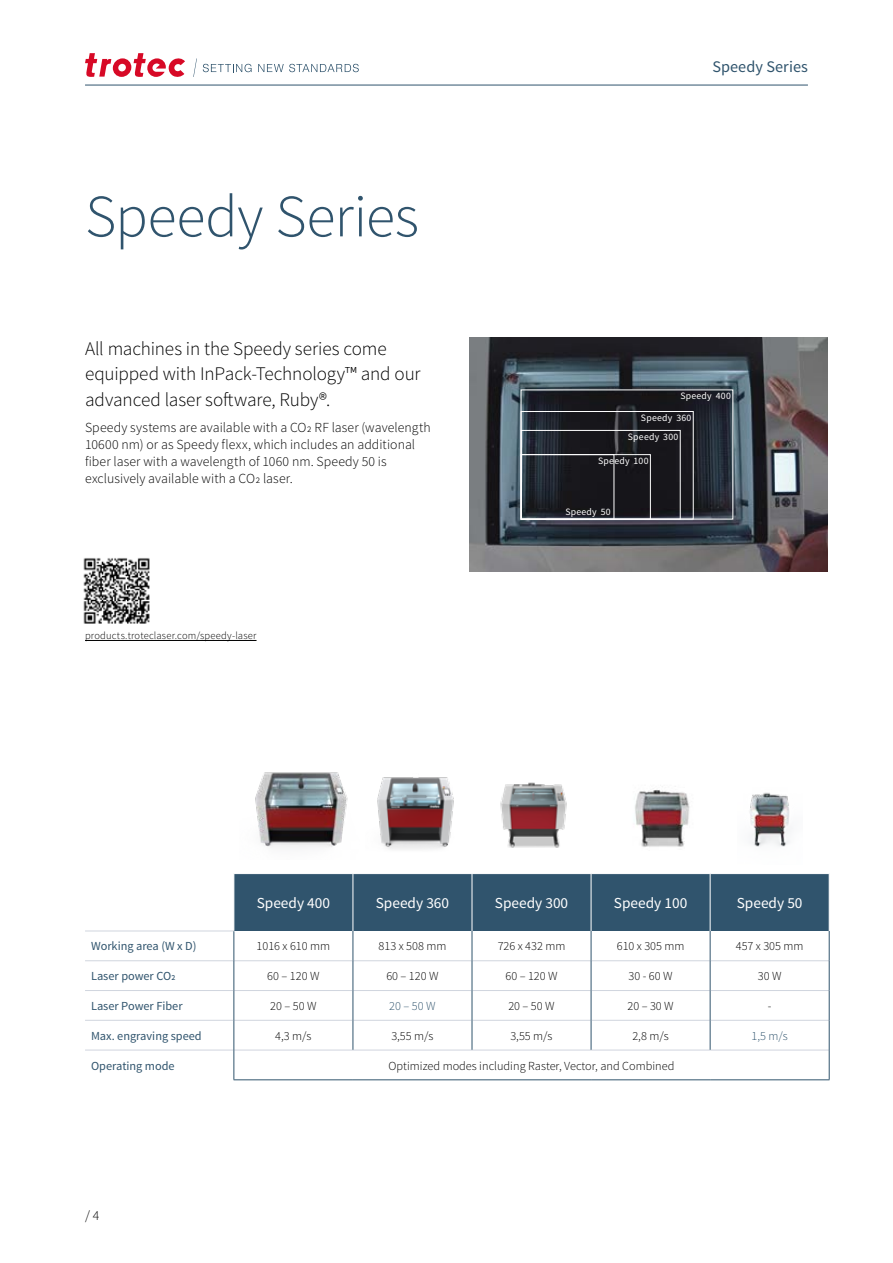
<style>
.page{position:relative;width:893px;height:1263px;background:#fff}
.page>*{position:absolute;margin:0;border:0;box-sizing:border-box;transform-origin:0 0}
.t1{font:300 60px "Source Sans Pro";letter-spacing:-.005em;color:#30546d}
.t2{font:300 19.2px/25.5px "Source Sans Pro";letter-spacing:-.005em;color:#000}
.t3{font:16.2px "Source Sans Pro";letter-spacing:.005em;color:#30546d}
.t4{font:15.3px "Source Sans Pro";color:#fff}
.t5{font:300 13.8px/17px "Source Sans Pro";letter-spacing:.005em;color:#000}
.t6{font:300 12.3px "Source Sans Pro";color:#000}
.t7{font:12.3px "Source Sans Pro";color:#30546d}
.t8{font:300 12.3px "Source Sans Pro";color:#30546d}
.t9{font:300 10.5px "Source Sans Pro";letter-spacing:.02em;color:#000}
.t10{font:9.75px/18.9px "Source Sans Pro";letter-spacing:.025em;color:#fff}
</style>
<div class="page">
<svg style="left:193px;top:58px;width:4px;height:19px"></svg>
<svg style="left:203px;top:64px;width:49px;height:8px"></svg>
<svg style="left:258px;top:64px;width:101px;height:8px"></svg>
<svg style="left:85px;top:53px;width:100px;height:24px"></svg>
<hr style="left:85px;top:85px;width:723px;height:1px;background:#30546d">
<img style="left:470px;top:337px;width:357px;height:234px">
<div style="left:521px;top:411px;width:172px;height:108px;border:1px solid #fff"></div>
<div style="left:521px;top:430px;width:159px;height:89px;border:1px solid #fff"></div>
<div style="left:521px;top:454px;width:130px;height:65px;border:1px solid #fff"></div>
<div style="left:521px;top:454px;width:93px;height:65px;border:1px solid #fff"></div>
<div style="left:235px;top:874px;width:594px;height:57px;background:#30546d"></div>
<hr style="left:85px;top:960px;width:149px;height:1px;background:#d0d5de">
<hr style="left:85px;top:990px;width:149px;height:1px;background:#d0d5de">
<hr style="left:85px;top:1020px;width:149px;height:1px;background:#d0d5de">
<hr style="left:85px;top:1050px;width:149px;height:1px;background:#d0d5de">
<hr style="left:234px;top:960px;width:119px;height:1px;background:#d0d5de">
<hr style="left:234px;top:990px;width:119px;height:1px;background:#d0d5de">
<hr style="left:234px;top:1020px;width:119px;height:1px;background:#d0d5de">
<hr style="left:234px;top:1050px;width:119px;height:1px;background:#d0d5de">
<hr style="left:353px;top:960px;width:119px;height:1px;background:#d0d5de">
<hr style="left:591px;top:960px;width:119px;height:1px;background:#d0d5de">
<hr style="left:353px;top:990px;width:119px;height:1px;background:#d0d5de">
<hr style="left:591px;top:990px;width:119px;height:1px;background:#d0d5de">
<hr style="left:353px;top:1020px;width:119px;height:1px;background:#d0d5de">
<hr style="left:591px;top:1020px;width:119px;height:1px;background:#d0d5de">
<hr style="left:353px;top:1050px;width:119px;height:1px;background:#d0d5de">
<hr style="left:591px;top:1050px;width:119px;height:1px;background:#d0d5de">
<hr style="left:472px;top:960px;width:119px;height:1px;background:#d0d5de">
<hr style="left:710px;top:960px;width:119px;height:1px;background:#d0d5de">
<hr style="left:472px;top:990px;width:119px;height:1px;background:#d0d5de">
<hr style="left:710px;top:990px;width:119px;height:1px;background:#d0d5de">
<hr style="left:472px;top:1020px;width:119px;height:1px;background:#d0d5de">
<hr style="left:710px;top:1020px;width:119px;height:1px;background:#d0d5de">
<hr style="left:472px;top:1050px;width:119px;height:1px;background:#d0d5de">
<hr style="left:710px;top:1050px;width:119px;height:1px;background:#d0d5de">
<hr style="left:353px;top:931px;width:1px;height:30px;background:#30546d">
<hr style="left:472px;top:931px;width:1px;height:30px;background:#30546d">
<hr style="left:591px;top:931px;width:1px;height:30px;background:#30546d">
<hr style="left:710px;top:931px;width:1px;height:30px;background:#30546d">
<svg style="left:353px;top:961px;width:1px;height:29px"></svg>
<svg style="left:472px;top:961px;width:1px;height:29px"></svg>
<svg style="left:591px;top:961px;width:1px;height:29px"></svg>
<svg style="left:710px;top:961px;width:1px;height:29px"></svg>
<hr style="left:353px;top:990px;width:1px;height:30px;background:#30546d">
<hr style="left:472px;top:990px;width:1px;height:30px;background:#30546d">
<hr style="left:591px;top:990px;width:1px;height:30px;background:#30546d">
<hr style="left:710px;top:990px;width:1px;height:30px;background:#30546d">
<hr style="left:353px;top:1020px;width:1px;height:30px;background:#30546d">
<hr style="left:472px;top:1020px;width:1px;height:30px;background:#30546d">
<hr style="left:591px;top:1020px;width:1px;height:30px;background:#30546d">
<hr style="left:710px;top:1020px;width:1px;height:30px;background:#30546d">
<hr style="left:829px;top:931px;width:1px;height:30px;background:#30546d">
<svg style="left:829px;top:961px;width:1px;height:29px"></svg>
<hr style="left:829px;top:990px;width:1px;height:30px;background:#30546d">
<hr style="left:829px;top:1020px;width:1px;height:30px;background:#30546d">
<svg style="left:829px;top:1050px;width:1px;height:29px"></svg>
<hr style="left:353px;top:874px;width:1px;height:57px;background:#fff">
<hr style="left:472px;top:874px;width:1px;height:57px;background:#fff">
<hr style="left:591px;top:874px;width:1px;height:57px;background:#fff">
<hr style="left:710px;top:874px;width:1px;height:57px;background:#fff">
<hr style="left:234px;top:1079px;width:119px;height:1px;background:#30546d">
<hr style="left:353px;top:1079px;width:119px;height:1px;background:#30546d">
<hr style="left:472px;top:1079px;width:119px;height:1px;background:#30546d">
<hr style="left:591px;top:1079px;width:119px;height:1px;background:#30546d">
<hr style="left:710px;top:1079px;width:119px;height:1px;background:#30546d">
<hr style="left:85px;top:931px;width:149px;height:1px;background:#d0d5de">
<hr style="left:234px;top:931px;width:1px;height:30px;background:#30546d">
<svg style="left:234px;top:961px;width:1px;height:29px"></svg>
<hr style="left:234px;top:990px;width:1px;height:30px;background:#30546d">
<hr style="left:234px;top:1020px;width:1px;height:30px;background:#30546d">
<svg style="left:234px;top:1050px;width:1px;height:29px"></svg>
<img style="left:635px;top:786px;width:55px;height:61px">
<img style="left:750px;top:792px;width:40px;height:55px">
<img style="left:377px;top:777px;width:77px;height:73px">
<img style="left:500px;top:782px;width:67px;height:66px">
<img style="left:255px;top:772px;width:93px;height:76px">
<hr style="left:85px;top:640px;width:172px;height:1px;background:#000">
<img style="left:83px;top:558px;width:66px;height:65px">
<h1 class="t1" style="left:85px;top:180px;width:335px">Speedy Series</h1>
<h2 class="t2" style="left:85px;top:336px;width:337px">All machines in the Speedy series come equipped with InPack-Technology™ and our advanced laser software, Ruby®.</h2>
<p class="t5" style="left:85px;top:419px;width:347px">Speedy systems are available with a CO2 RF laser (wavelength 10600 nm) or as Speedy flexx, which includes an additional fiber laser with a wavelength of 1060 nm. Speedy 50 is exclusively available with a CO2 laser.</p>
<p class="t9" style="left:85px;top:629px;width:173px">products.troteclaser.com/speedy-laser</p>
<p class="t3" style="left:712px;top:57px;width:97px">Speedy Series</p>
<p class="t10" style="left:680px;top:386px;width:52px">Speedy 400</p>
<p class="t10" style="left:628px;top:408px;width:65px;text-indent:13px">Speedy 360<br>Speedy 300</p>
<p class="t10" style="left:598px;top:451px;width:52px">Speedy 100</p>
<p class="t10" style="left:565px;top:502px;width:47px">Speedy 50</p>
<p class="t4" style="left:257px;top:893px;width:75px">Speedy 400</p>
<p class="t4" style="left:376px;top:893px;width:75px">Speedy 360</p>
<p class="t4" style="left:495px;top:893px;width:75px">Speedy 300</p>
<p class="t4" style="left:614px;top:893px;width:75px">Speedy 100</p>
<p class="t4" style="left:737px;top:893px;width:67px">Speedy 50</p>
<p class="t7" style="left:91px;top:939px;width:107px">Working area (W x D)</p>
<p class="t6" style="left:257px;top:939px;width:75px">1016 x 610 mm</p>
<p class="t6" style="left:379px;top:939px;width:69px">813 x 508 mm</p>
<p class="t6" style="left:498px;top:939px;width:69px">726 x 432 mm</p>
<p class="t6" style="left:617px;top:939px;width:69px">610 x 305 mm</p>
<p class="t6" style="left:736px;top:939px;width:69px">457 x 305 mm</p>
<p class="t7" style="left:91px;top:968px;width:86px">Laser power CO2</p>
<p class="t6" style="left:267px;top:969px;width:54px">60 – 120 W</p>
<p class="t6" style="left:386px;top:969px;width:54px">60 – 120 W</p>
<p class="t6" style="left:505px;top:969px;width:54px">60 – 120 W</p>
<p class="t6" style="left:629px;top:969px;width:46px">30 - 60 W</p>
<p class="t6" style="left:758px;top:969px;width:25px">30 W</p>
<p class="t7" style="left:91px;top:998px;width:93px">Laser Power Fiber</p>
<p class="t6" style="left:270px;top:998px;width:48px">20 – 50 W</p>
<p class="t8" style="left:389px;top:998px;width:48px">20 – 50 W</p>
<p class="t6" style="left:508px;top:998px;width:48px">20 – 50 W</p>
<p class="t6" style="left:627px;top:998px;width:48px">20 – 30 W</p>
<p class="t6" style="left:768px;top:998px;width:5px">-</p>
<p class="t7" style="left:91px;top:1028px;width:112px">Max. engraving speed</p>
<p class="t6" style="left:275px;top:1028px;width:38px">4,3 m/s</p>
<p class="t6" style="left:391px;top:1028px;width:44px">3,55 m/s</p>
<p class="t6" style="left:510px;top:1028px;width:44px">3,55 m/s</p>
<p class="t6" style="left:632px;top:1028px;width:38px">2,8 m/s</p>
<p class="t8" style="left:751px;top:1028px;width:38px">1,5 m/s</p>
<p class="t7" style="left:91px;top:1058px;width:85px">Operating mode</p>
<p class="t6" style="left:389px;top:1058px;width:287px">Optimized modes including Raster, Vector, and Combined</p>
<p class="t5" style="left:85px;top:1207px;width:16px">/ 4</p>
</div>
